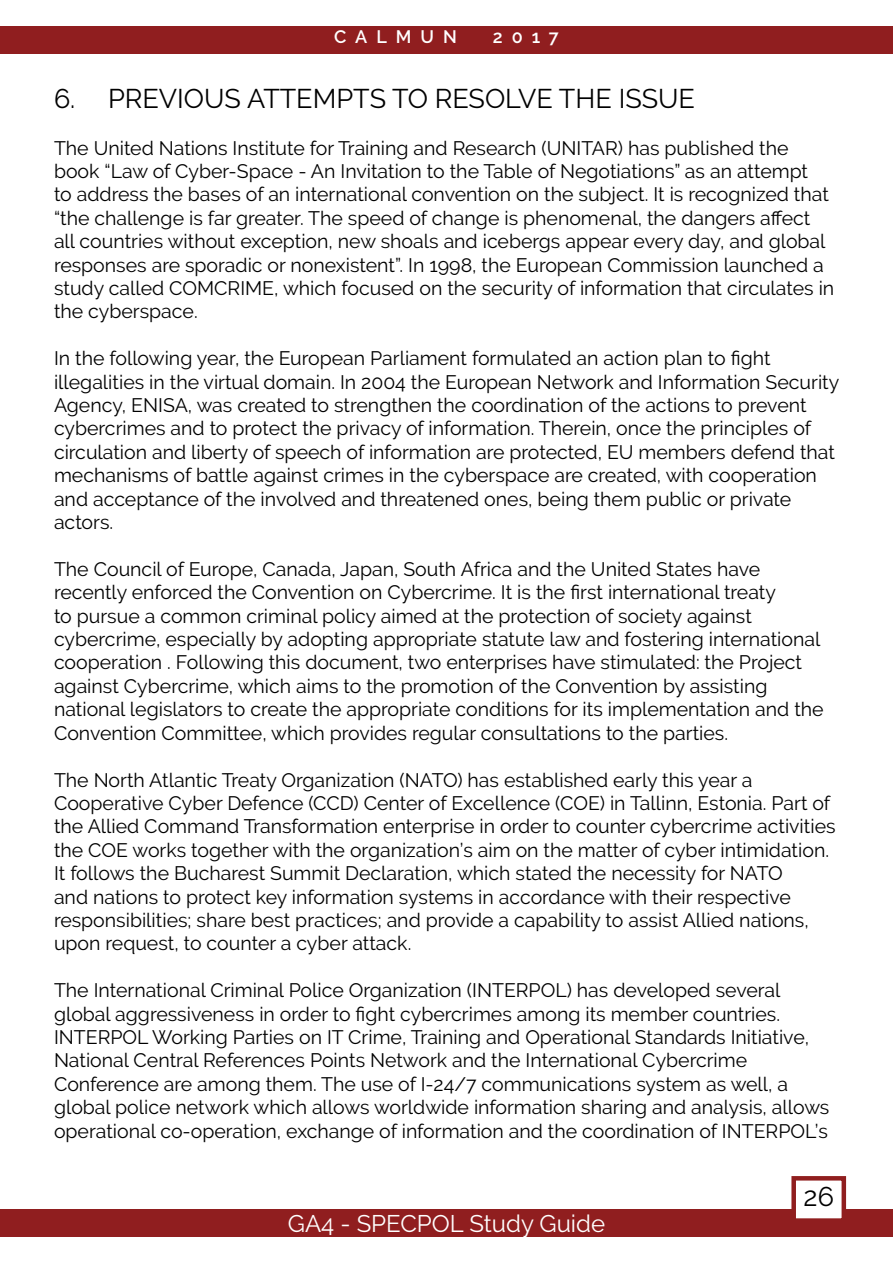
<style>
.page{position:relative;width:893px;height:1263px;background:#fff}
.page>*{position:absolute;margin:0;border:0;box-sizing:border-box;transform-origin:0 0}
.t1{font:27px "Raleway";color:#000}
.t2{font:24px "Raleway";color:#fff}
.t3{font:19.5px/23.4px "Raleway";color:#000}
.t4{font:600 18px "Raleway";letter-spacing:.5em;color:#fff}
</style>
<div class="page">
<div style="left:0;top:1209px;width:893px;height:28px;background:#901e1f"></div>
<div style="left:794px;top:1178px;width:50px;height:42px;background:#fff"></div>
<div style="left:791px;top:1176px;width:55px;height:47px;border:4px solid #901e1f"></div>
<div style="left:0;top:26px;width:893px;height:28px;background:#901e1f"></div>
<p class="t4" style="left:334px;top:27px;width:124px">CALMUN</p>
<p class="t4" style="left:493px;top:27px;width:67px">2017</p>
<h1 class="t1" style="left:54px;top:83px;width:642px">6. PREVIOUS ATTEMPTS TO RESOLVE THE ISSUE</h1>
<p class="t3" style="left:54px;top:136px;width:782px">The United Nations Institute for Training and Research (UNITAR) has published the book “Law of Cyber-Space - An Invitation to the Table of Negotiations” as an attempt<br>to address the bases of an international convention on the subject. It is recognized that “the challenge is far greater. The speed of change is phenomenal, the dangers affect all countries without exception, new shoals and icebergs appear every day, and global responses are sporadic or nonexistent”. In 1998, the European Commission launched a study called COMCRIME, which focused on the security of information that circulates in the cyberspace.</p>
<p class="t3" style="left:54px;top:347px;width:787px">In the following year, the European Parliament formulated an action plan to fight illegalities in the virtual domain. In 2004 the European Network and Information Security Agency, ENISA, was created to strengthen the coordination of the actions to prevent cybercrimes and to protect the privacy of information. Therein, once the principles of circulation and liberty of speech of information are protected, EU members defend that mechanisms of battle against crimes in the cyberspace are created, with cooperation and acceptance of the involved and threatened ones, being them public or private actors.</p>
<p class="t3" style="left:54px;top:557px;width:771px">The Council of Europe, Canada, Japan, South Africa and the United States have recently enforced the Convention on Cybercrime. It is the first international treaty<br>to pursue a common criminal policy aimed at the protection of society against cybercrime, especially by adopting appropriate statute law and fostering international cooperation . Following this document, two enterprises have stimulated: the Project against Cybercrime, which aims to the promotion of the Convention by assisting national legislators to create the appropriate conditions for its implementation and the Convention Committee, which provides regular consultations to the parties.</p>
<p class="t3" style="left:54px;top:768px;width:783px">The North Atlantic Treaty Organization (NATO) has established early this year a Cooperative Cyber Defence (CCD) Center of Excellence (COE) in Tallinn, Estonia. Part of the Allied Command Transformation enterprise in order to counter cybercrime activities the COE works together with the organization’s aim on the matter of cyber intimidation.<br>It follows the Bucharest Summit Declaration, which stated the necessity for NATO<br>and nations to protect key information systems in accordance with their respective responsibilities; share best practices; and provide a capability to assist Allied nations, upon request, to counter a cyber attack.</p>
<p class="t3" style="left:54px;top:978px;width:777px">The International Criminal Police Organization (INTERPOL) has developed several global aggressiveness in order to fight cybercrimes among its member countries.<br>INTERPOL Working Parties on IT Crime, Training and Operational Standards Initiative, National Central References Points Network and the International Cybercrime Conference are among them. The use of I-24/7 communications system as well, a global police network which allows worldwide information sharing and analysis, allows operational co-operation, exchange of information and the coordination of INTERPOL’s</p>
<p class="t2" style="left:288px;top:1209px;width:319px">GA4 - SPECPOL Study Guide</p>
<h1 class="t1" style="left:804px;top:1181px;width:32px">26</h1>
</div>
